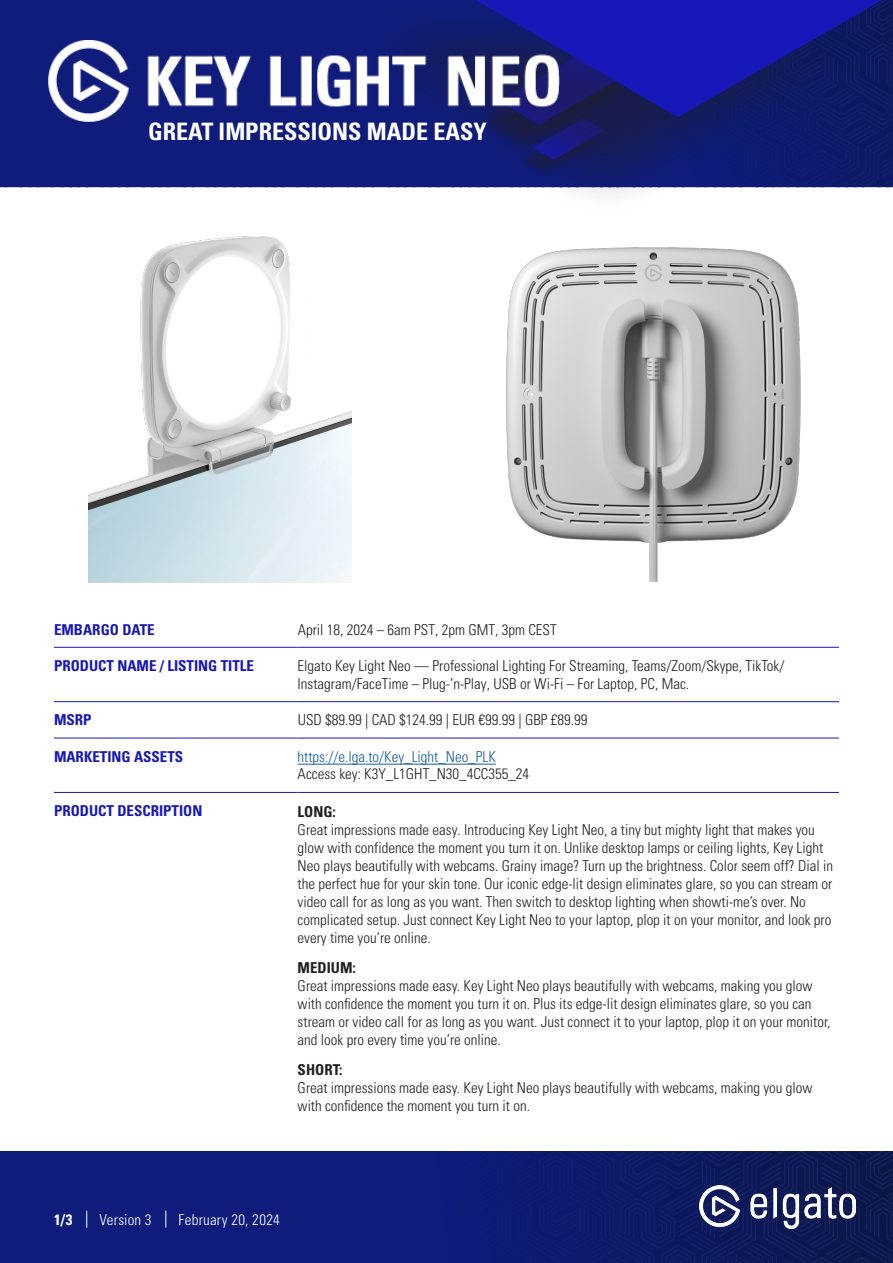
<style>
.page{position:relative;width:893px;height:1263px;background:#fff}
.page>*{position:absolute;margin:0;border:0;box-sizing:border-box;transform-origin:0 0}
.t1{font:700 condensed 24px "Univers LT Std";color:#fff}
.Copy{font:300 condensed 15px/18px "Univers LT Std";color:#231f20}
.Headline_Tabelle{font:700 condensed 15px "Univers LT Std";color:#1818b8}
.Copy-2{font:300 condensed 15px/17px "Univers LT Std";color:#175d9e}
.Headline_Tabelle-2{font:300 condensed 15px "Univers LT Std";letter-spacing:.015em;color:#fff}
.Headline_Tabelle-3{font:700 condensed 15px "Univers LT Std";color:#fff}
.s1{color:#231f20}
.s2{font-weight:700}
</style>
<div class="page">
<svg style="left:0;top:1151px;width:893px;height:112px;background:#0e1b71"></svg>
<div style="left:0;top:0;width:893px;height:187px;background:#0f1c7c"></div>
<div style="left:345px;top:0;width:525px;height:218px;background:#231f20;opacity:.5"></div>
<svg style="left:454px;top:0;width:439px;height:117px;background:#151991"></svg>
<img style="left:699px;top:1185px;width:156px;height:44px">
<img style="left:49px;top:40px;width:510px;height:82px">
<hr style="left:54px;top:647px;width:244px;height:1px;background:#1818b8">
<hr style="left:298px;top:647px;width:541px;height:1px;background:#1818b8">
<hr style="left:54px;top:701px;width:244px;height:1px;background:#1818b8">
<hr style="left:298px;top:701px;width:541px;height:1px;background:#1818b8">
<hr style="left:54px;top:738px;width:244px;height:1px;background:#1818b8">
<hr style="left:298px;top:738px;width:541px;height:1px;background:#1818b8">
<hr style="left:54px;top:792px;width:244px;height:1px;background:#1818b8">
<hr style="left:298px;top:792px;width:541px;height:1px;background:#1818b8">
<svg style="left:86px;top:1211px;width:1px;height:17px"></svg>
<svg style="left:166px;top:1211px;width:1px;height:17px"></svg>
<img style="left:88px;top:215px;width:264px;height:368px">
<img style="left:506px;top:247px;width:295px;height:334px">
<hr style="left:298px;top:764px;width:198px;height:1px;background:#175d9e">
<p class="t1" style="left:148px;top:117px;width:340px">GREAT IMPRESSIONS MADE EASY</p>
<p class="Headline_Tabelle" style="left:54px;top:620px;width:102px">EMBARGO DATE</p>
<p class="Copy" style="left:298px;top:620px;width:261px">April 18, 2024 – 6am PST, 2pm GMT, 3pm CEST</p>
<p class="Headline_Tabelle" style="left:54px;top:656px;width:202px">PRODUCT NAME / LISTING TITLE</p>
<p class="Copy" style="left:298px;top:657px;width:488px">Elgato Key Light Neo — Professional Lighting For Streaming, Teams/Zoom/Skype, TikTok/<br>Instagram/FaceTime – Plug-’n-Play, USB or Wi-Fi – For Laptop, PC, Mac.</p>
<p class="Headline_Tabelle" style="left:54px;top:711px;width:39px">MSRP</p>
<p class="Copy" style="left:298px;top:711px;width:291px">USD $89.99 | CAD $124.99 | EUR €99.99 | GBP £89.99</p>
<p class="Headline_Tabelle" style="left:54px;top:747px;width:131px">MARKETING ASSETS</p>
<p class="Copy-2" style="left:298px;top:748px;width:233px">https://e.lga.to/Key_Light_Neo_PLK<br><span class="s1">Access key: K3Y_L1GHT_N30_4CC355_24</span></p>
<p class="Headline_Tabelle" style="left:54px;top:801px;width:150px">PRODUCT DESCRIPTION</p>
<p class="Copy" style="left:298px;top:802px;width:537px"><span class="s2">LONG:<br></span>Great impressions made easy. Introducing Key Light Neo, a tiny but mighty light that makes you glow with confidence the moment you turn it on. Unlike desktop lamps or ceiling lights, Key Light Neo plays beautifully with webcams. Grainy image? Turn up the brightness. Color seem off? Dial in the perfect hue for your skin tone. Our iconic edge-lit design eliminates glare, so you can stream or video call for as long as you want. Then switch to desktop lighting when showti-me’s over. No complicated setup. Just connect Key Light Neo to your laptop, plop it on your monitor, and look pro every time you’re online.</p>
<p class="Copy" style="left:298px;top:958px;width:534px"><span class="s2">MEDIUM:<br></span>Great impressions made easy. Key Light Neo plays beautifully with webcams, making you glow with confidence the moment you turn it on. Plus its edge-lit design eliminates glare, so you can stream or video call for as long as you want. Just connect it to your laptop, plop it on your monitor, and look pro every time you’re online.</p>
<p class="Copy" style="left:298px;top:1060px;width:516px"><span class="s2">SHORT:<br></span>Great impressions made easy. Key Light Neo plays beautifully with webcams, making you glow with confidence the moment you turn it on.</p>
<p class="Headline_Tabelle-3" style="left:54px;top:1210px;width:20px">1/3</p>
<p class="Headline_Tabelle-2" style="left:99px;top:1210px;width:54px">Version 3</p>
<p class="Headline_Tabelle-2" style="left:179px;top:1210px;width:103px">February 20, 2024</p>
</div>
